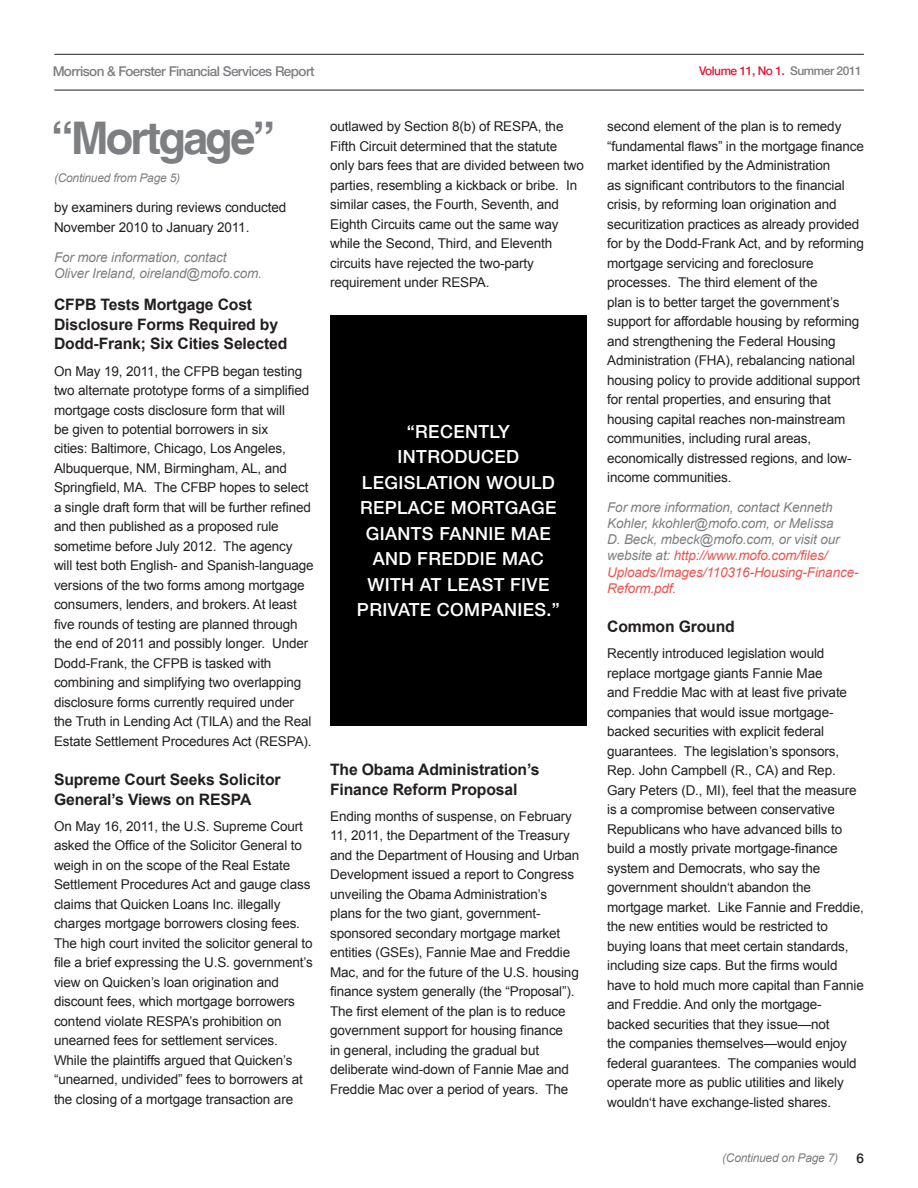
<style>
.page{position:relative;width:918px;height:1188px;background:#fff}
.page>*{position:absolute;margin:0;border:0;box-sizing:border-box;transform-origin:0 0}
.t1{font:700 45px "Helvetica LT";letter-spacing:-.06em;color:#7d7f82}
.t2{font:500 18px/25.5px "Helvetica Neue LT";letter-spacing:.02em;color:#fff}
.t3{font:700 15.75px/19.5px "Arial";letter-spacing:-.01em;color:#231f20}
.t4{font:13.5px/19.5px "Arial";letter-spacing:-.01em;color:#231f20}
.t5{font:italic 13.5px/16.2px "Arial";letter-spacing:-.01em;color:#7d7f82}
.t6{font:500 13.5px "Helvetica Neue LT";letter-spacing:-.04em;color:#7d7f82}
.t7{font:500 13.5px "Helvetica Neue LT";color:#231f20}
.t8{font:italic 12px "Arial";letter-spacing:-.02em;color:#7d7f82}
.t9{font:500 12px "Helvetica Neue LT";letter-spacing:-.04em;color:#e51836}
.s1{color:#7d7f82}
.s2{color:#e95652}
</style>
<div class="page">
<hr style="left:54px;top:90px;width:810px;height:1px;background:#231f20">
<hr style="left:54px;top:54px;width:810px;height:1px;background:#231f20">
<div style="left:330px;top:315px;width:257px;height:410px;background:#000001"></div>
<p class="t6" style="left:53px;top:63px;width:264px">MORRISON &amp; FOERSTER FINANCIAL SERVICES REPORT</p>
<p class="t9" style="left:699px;top:64px;width:164px">VOLUME 11, NO 1. <span class="s1">SUMMER 2011</span></p>
<h1 class="t1" style="left:51px;top:111px;width:226px">“Mortgage”</h1>
<p class="t8" style="left:54px;top:170px;width:128px">(Continued from Page 5)</p>
<p class="t4" style="left:54px;top:198px;width:234px">by examiners during reviews conducted<br>November 2010 to January 2011.</p>
<p class="t5" style="left:54px;top:249px;width:210px">For more information, contact<br>Oliver Ireland, oireland@mofo.com.</p>
<p class="t3" style="left:54px;top:296px;width:235px">CFPB Tests Mortgage Cost<br>Disclosure Forms Required by<br>Dodd-Frank; Six Cities Selected</p>
<p class="t4" style="left:54px;top:361px;width:261px">On May 19, 2011, the CFPB began testing two alternate prototype forms of a simplified mortgage costs disclosure form that will<br>be given to potential borrowers in six<br>cities: Baltimore, Chicago, Los Angeles, Albuquerque, NM, Birmingham, AL, and Springfield, MA. The CFBP hopes to select a single draft form that will be further refined and then published as a proposed rule sometime before July 2012. The agency will test both English- and Spanish-language versions of the two forms among mortgage consumers, lenders, and brokers. At least five rounds of testing are planned through the end of 2011 and possibly longer. Under Dodd-Frank, the CFPB is tasked with combining and simplifying two overlapping disclosure forms currently required under the Truth in Lending Act (TILA) and the Real Estate Settlement Procedures Act (RESPA).</p>
<p class="t3" style="left:54px;top:770px;width:228px">Supreme Court Seeks Solicitor<br>General’s Views on RESPA</p>
<p class="t4" style="left:54px;top:817px;width:260px">On May 16, 2011, the U.S. Supreme Court asked the Office of the Solicitor General to weigh in on the scope of the Real Estate Settlement Procedures Act and gauge class claims that Quicken Loans Inc. illegally charges mortgage borrowers closing fees.<br>The high court invited the solicitor general to file a brief expressing the U.S. government’s view on Quicken’s loan origination and discount fees, which mortgage borrowers contend violate RESPA’s prohibition on unearned fees for settlement services.<br>While the plaintiffs argued that Quicken’s “unearned, undivided” fees to borrowers at the closing of a mortgage transaction are</p>
<p class="t4" style="left:330px;top:117px;width:255px">outlawed by Section 8(b) of RESPA, the Fifth Circuit determined that the statute only bars fees that are divided between two parties, resembling a kickback or bribe. In similar cases, the Fourth, Seventh, and Eighth Circuits came out the same way while the Second, Third, and Eleventh circuits have rejected the two-party requirement under RESPA.</p>
<h2 class="t2" style="left:398px;top:418px;width:114px;text-indent:9px">“RECENTLY<br>INTR</h2>
<h2 class="t2" style="left:440px;top:444px;width:80px">ODUCED</h2>
<h2 class="t2" style="left:362px;top:469px;width:194px">LEGISLATION WOULD</h2>
<h2 class="t2" style="left:360px;top:495px;width:198px">REPLACE MORTGAGE</h2>
<h2 class="t2" style="left:366px;top:520px;width:45px">GIANTS</h2>
<h2 class="t2" style="left:439px;top:520px;width:113px">FANN IE MAE</h2>
<h2 class="t2" style="left:373px;top:546px;width:170px">AND FREDDIE MAC</h2>
<h2 class="t2" style="left:367px;top:571px;width:183px">WITH AT LEAST FIVE</h2>
<h2 class="t2" style="left:357px;top:597px;width:204px">PRIVATE COMPANIES.”</h2>
<p class="t3" style="left:330px;top:760px;width:211px">The Obama Administration’s<br>Finance Reform Proposal</p>
<p class="t4" style="left:330px;top:806px;width:251px">Ending months of suspense, on February 11, 2011, the Department of the Treasury and the Department of Housing and Urban Development issued a report to Congress unveiling the Obama Administration’s plans for the two giant, government&shy;sponsored secondary mortgage market entities (GSEs), Fannie Mae and Freddie Mac, and for the future of the U.S. housing finance system generally (the “Proposal”).<br>The first element of the plan is to reduce government support for housing finance<br>in general, including the gradual but deliberate wind-down of Fannie Mae and Freddie Mac over a period of years. The</p>
<p class="t4" style="left:607px;top:117px;width:258px">second element of the plan is to remedy “fundamental flaws” in the mortgage finance market identified by the Administration<br>as significant contributors to the financial crisis, by reforming loan origination and securitization practices as already provided for by the Dodd-Frank Act, and by reforming mortgage servicing and foreclosure processes. The third element of the<br>plan is to better target the government’s support for affordable housing by reforming and strengthening the Federal Housing Administration (FHA), rebalancing national housing policy to provide additional support for rental properties, and ensuring that housing capital reaches non-mainstream communities, including rural areas, economically distressed regions, and low&shy;income communities.</p>
<p class="t5" style="left:607px;top:499px;width:253px">For more information, contact Kenneth Kohler, kkohler@mofo.com, or Melissa<br>D. Beck, mbeck@mofo.com, or visit our website at: <span class="s2">http://www.mofo.com/files/ Uploads/Images/110316-Housing-Finance-Reform.pdf.</span></p>
<p class="t3" style="left:607px;top:617px;width:129px">Common Ground</p>
<p class="t4" style="left:607px;top:644px;width:258px">Recently introduced legislation would replace mortgage giants Fannie Mae<br>and Freddie Mac with at least five private companies that would issue mortgage&shy;backed securities with explicit federal guarantees. The legislation’s sponsors, Rep. John Campbell (R., CA) and Rep.<br>Gary Peters (D., MI), feel that the measure is a compromise between conservative Republicans who have advanced bills to build a mostly private mortgage-finance system and Democrats, who say the government shouldn‘t abandon the mortgage market. Like Fannie and Freddie, the new entities would be restricted to buying loans that meet certain standards, including size caps. But the firms would have to hold much more capital than Fannie and Freddie. And only the mortgage&shy;backed securities that they issue—not<br>the companies themselves—would enjoy federal guarantees. The companies would operate more as public utilities and likely wouldn‘t have exchange-listed shares.</p>
<p class="t8" style="left:722px;top:1150px;width:117px">(Continued on Page 7)</p>
<p class="t7" style="left:856px;top:1150px;width:9px">6</p>
</div>
